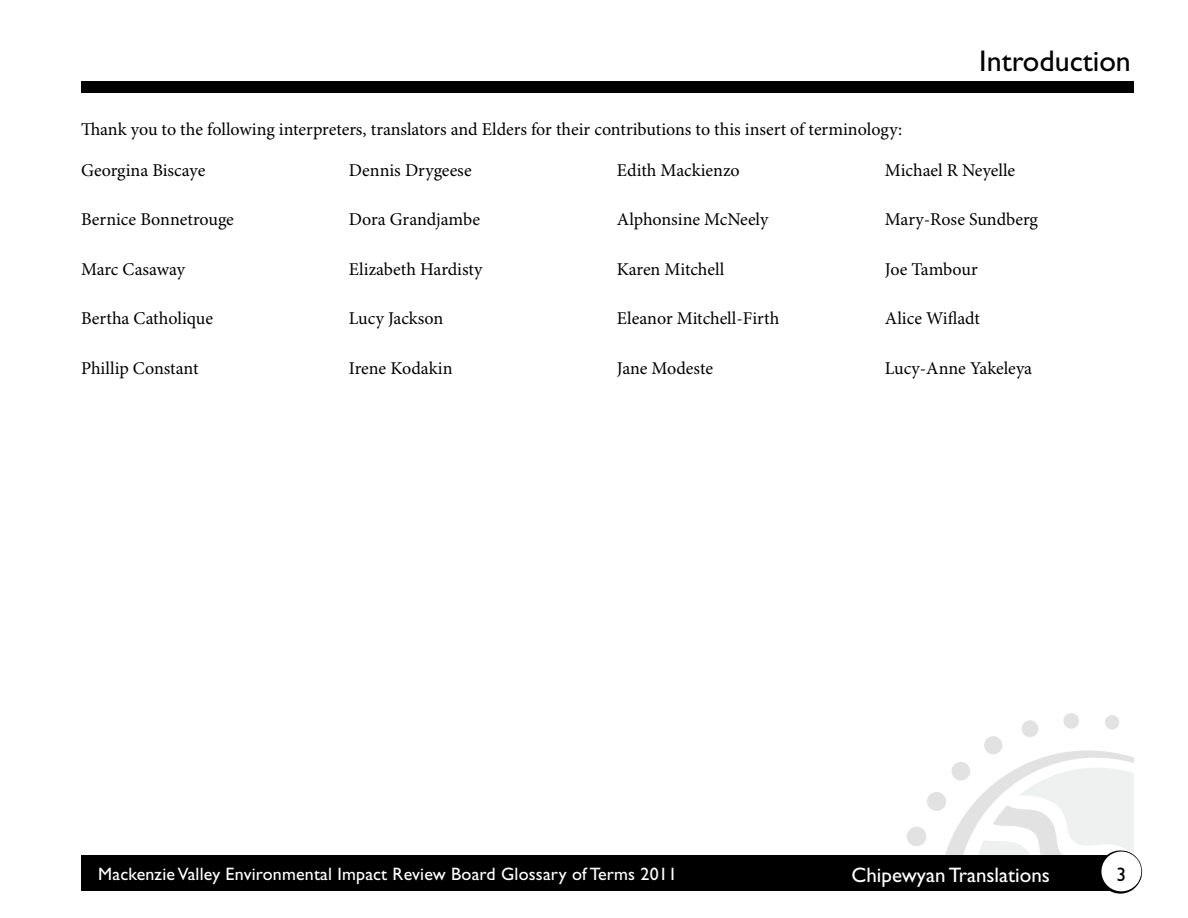
<style>
.page{position:relative;width:1188px;height:918px;background:#fff}
.page>*{position:absolute;margin:0;border:0;box-sizing:border-box;transform-origin:0 0}
.t1{font:30px "Gill Sans";color:#000}
.t2{font:21px "Gill Sans";color:#fff}
.t3{font:19.5px "Gill Sans";color:#000}
.t4{font:18px "Minion Pro";color:#000}
.t5{font:18px "Gill Sans";letter-spacing:.01em;color:#fff}
</style>
<div class="page">
<div style="left:81px;top:81px;width:1053px;height:12px;background:#000"></div>
<div style="left:81px;top:856px;width:1041px;height:35px;background:#000"></div>
<svg style="left:896px;top:713px;width:247px;height:181px"></svg>
<h1 class="t1" style="left:979px;top:44px;width:153px">Introduction</h1>
<p class="t4" style="left:81px;top:118px;width:823px">Thank you to the following interpreters, translators and Elders for their contributions to this insert of terminology:</p>
<p class="t4" style="left:81px;top:159px;width:126px">Georgina Biscaye</p>
<p class="t4" style="left:81px;top:209px;width:154px">Bernice Bonnetrouge</p>
<p class="t4" style="left:81px;top:258px;width:106px">Marc Casaway</p>
<p class="t4" style="left:81px;top:308px;width:134px">Bertha Catholique</p>
<p class="t4" style="left:81px;top:357px;width:119px">Phillip Constant</p>
<p class="t4" style="left:617px;top:159px;width:124px">Edith Mackienzo</p>
<p class="t4" style="left:617px;top:209px;width:153px">Alphonsine McNeely</p>
<p class="t4" style="left:617px;top:258px;width:109px">Karen Mitchell</p>
<p class="t4" style="left:617px;top:308px;width:164px">Eleanor Mitchell-Firth</p>
<p class="t4" style="left:617px;top:357px;width:98px">Jane Modeste</p>
<p class="t4" style="left:885px;top:159px;width:132px">Michael R Neyelle</p>
<p class="t4" style="left:885px;top:209px;width:155px">Mary-Rose Sundberg</p>
<p class="t4" style="left:885px;top:258px;width:94px">Joe Tambour</p>
<p class="t4" style="left:885px;top:308px;width:97px">Alice Wifladt</p>
<p class="t4" style="left:885px;top:357px;width:149px">Lucy-Anne Yakeleya</p>
<p class="t4" style="left:349px;top:159px;width:124px">Dennis Drygeese</p>
<p class="t4" style="left:349px;top:209px;width:133px">Dora Grandjambe</p>
<p class="t4" style="left:349px;top:258px;width:135px">Elizabeth Hardisty</p>
<p class="t4" style="left:349px;top:308px;width:96px">Lucy Jackson</p>
<p class="t4" style="left:349px;top:357px;width:105px">Irene Kodakin</p>
<p class="t5" style="left:98px;top:864px;width:580px">Mackenzie Valley Environmental Impact Review Board Glossary of Terms 2011</p>
<p class="t2" style="left:852px;top:863px;width:200px">Chipewyan Translations</p>
<p class="t3" style="left:1116px;top:863px;width:11px">3</p>
</div>
